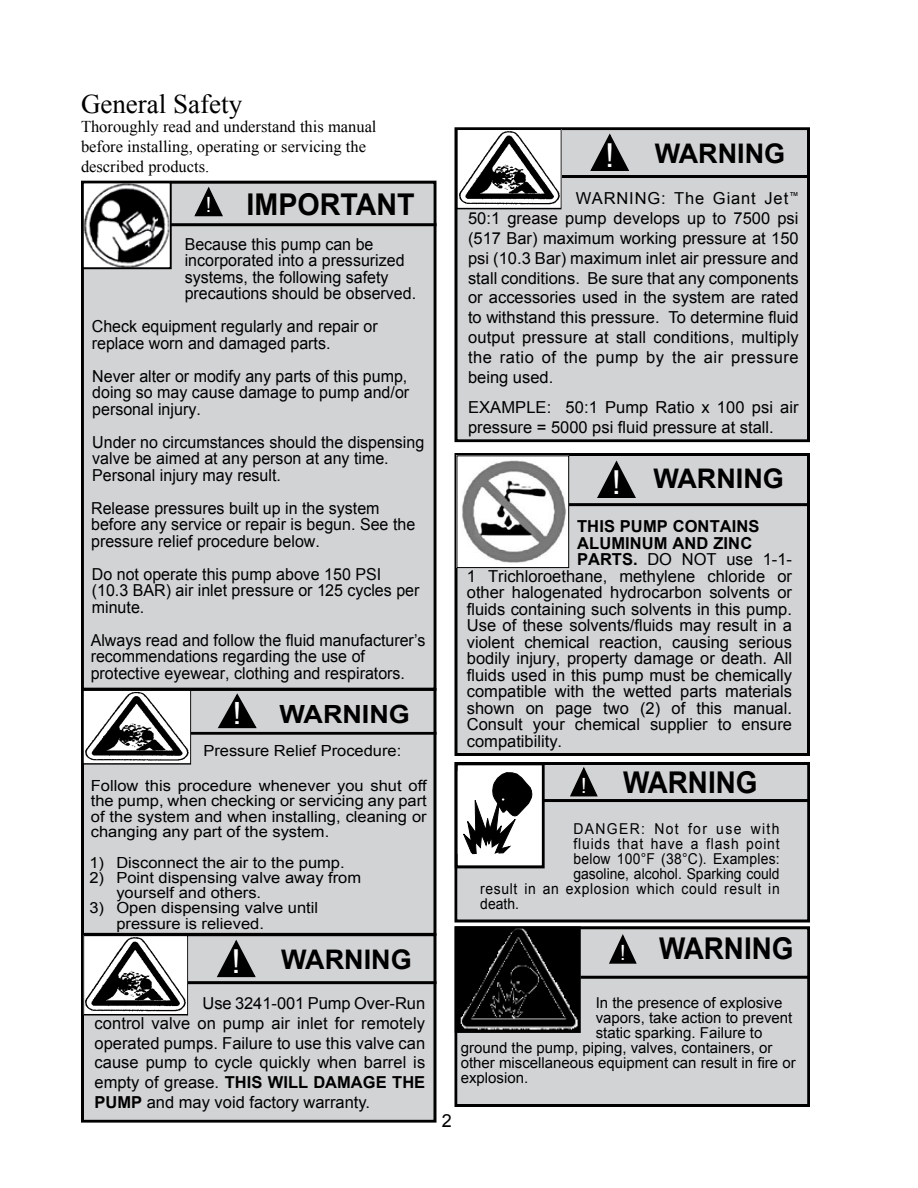
<style>
.page{position:relative;width:918px;height:1188px;background:#fff}
.page>*{position:absolute;margin:0;border:0;box-sizing:border-box;transform-origin:0 0}
.t1{font:33px "Arial";color:#fff}
.t2{font:700 30px "Arial";color:#000;scale:.93 1}
.t3{font:700 30px "Arial";color:#000;scale:.95 1}
.t4{font:700 27px "Arial";color:#000}
.t5{font:27px "Times New Roman";color:#000}
.t6{font:700 25.05px "Arial";color:#000;scale:1.08 1}
.t7{font:18px "Arial";color:#000}
.t8{font:16.5px/19.8px "Arial";color:#000}
.t9{font:16.5px/19.8px "Times New Roman";color:#000}
.t10{font:700 16.5px "Arial";letter-spacing:.005em;color:#000}
.t11{font:15.3px/15.3px "Arial";color:#000;scale:1.08 1}
.t12{font:15px "Arial";color:#000}
.t13{font:15px "Arial";color:#000;scale:.93 1}
.t14{font:15px "Arial";letter-spacing:.045em;color:#000;scale:.93 1}
.t15{font:15px "Arial";letter-spacing:.06em;color:#000;scale:.93 1}
.t16{font:15px "Arial";letter-spacing:.1em;color:#000;scale:.93 1}
.s1{font-weight:400;font-size:21px;color:#fff}
.s2{font-weight:400;font-size:30.6px;color:#fff}
.s3{font-weight:700}
.s4{font-weight:400;font-size:33px;color:#fff}
</style>
<div class="page">
<div style="left:456px;top:129px;width:352px;height:312px;background:#d1d3d4"></div>
<div style="left:455px;top:127px;width:355px;height:315px;border:3px solid #000"></div>
<div style="left:82px;top:182px;width:353px;height:507px;background:#d1d3d4"></div>
<div style="left:81px;top:181px;width:356px;height:510px;border:3px solid #000"></div>
<svg style="left:194px;top:186px;width:29px;height:31px"></svg>
<hr style="left:170px;top:223px;width:267px;height:3px;background:#000">
<img style="left:85px;top:184px;width:84px;height:82px">
<div style="left:82px;top:181px;width:90px;height:88px;border:2px solid #000"></div>
<div style="left:82px;top:690px;width:353px;height:244px;background:#d1d3d4"></div>
<div style="left:81px;top:688px;width:355px;height:248px;border:3px solid #000"></div>
<svg style="left:218px;top:693px;width:39px;height:36px"></svg>
<hr style="left:188px;top:732px;width:248px;height:3px;background:#000">
<img style="left:85px;top:692px;width:104px;height:70px">
<div style="left:83px;top:690px;width:108px;height:74px;border:1px solid #000"></div>
<div style="left:456px;top:454px;width:352px;height:300px;background:#d1d3d4"></div>
<div style="left:454px;top:453px;width:356px;height:303px;border:3px solid #000"></div>
<svg style="left:597px;top:460px;width:39px;height:38px"></svg>
<hr style="left:569px;top:503px;width:241px;height:3px;background:#000">
<img style="left:459px;top:457px;width:108px;height:109px">
<div style="left:457px;top:455px;width:112px;height:113px;border:1px solid #000"></div>
<svg style="left:590px;top:133px;width:40px;height:38px"></svg>
<hr style="left:561px;top:175px;width:249px;height:3px;background:#000">
<img style="left:459px;top:131px;width:101px;height:76px">
<div style="left:457px;top:129px;width:105px;height:80px;border:1px solid #000"></div>
<div style="left:456px;top:764px;width:353px;height:157px;background:#d1d3d4"></div>
<div style="left:454px;top:762px;width:356px;height:160px;border:3px solid #000"></div>
<div style="left:458px;top:764px;width:85px;height:103px;background:#fff"></div>
<svg style="left:463px;top:772px;width:69px;height:82px"></svg>
<div style="left:455px;top:762px;width:90px;height:106px;border:3px solid #000"></div>
<svg style="left:570px;top:767px;width:28px;height:30px"></svg>
<hr style="left:543px;top:799px;width:267px;height:3px;background:#000">
<div style="left:456px;top:928px;width:353px;height:178px;background:#d1d3d4"></div>
<div style="left:454px;top:926px;width:356px;height:181px;border:3px solid #000"></div>
<img style="left:458px;top:929px;width:120px;height:101px">
<div style="left:455px;top:926px;width:126px;height:107px;border:2px solid #000"></div>
<svg style="left:609px;top:934px;width:28px;height:30px"></svg>
<hr style="left:580px;top:976px;width:230px;height:3px;background:#000">
<div style="left:82px;top:935px;width:353px;height:186px;background:#d1d3d4"></div>
<div style="left:81px;top:933px;width:355px;height:190px;border:3px solid #000"></div>
<svg style="left:217px;top:939px;width:39px;height:39px"></svg>
<hr style="left:187px;top:981px;width:249px;height:3px;background:#000">
<img style="left:85px;top:937px;width:101px;height:76px">
<div style="left:83px;top:935px;width:105px;height:80px;border:1px solid #000"></div>
<h3 class="t5" style="left:81px;top:86px;width:163px">General Safety</h3>
<p class="t9" style="left:81px;top:117px;width:297px">Thoroughly read and understand this manual before installing, operating or servicing the described products.</p>
<h2 class="t3" style="left:206px;top:185px;width:221px"><span class="s1">!</span> IMPORTANT</h2>
<p class="t8" style="left:185px;top:236px;width:233px;line-height:16.5px">Because this pump can be incorporated into a pressurized systems, the following safety precautions should be observed.</p>
<p class="t8" style="left:92px;top:319px;width:287px;line-height:16.5px">Check equipment regularly and repair or replace worn and damaged parts.</p>
<p class="t8" style="left:92px;top:368px;width:319px;line-height:16.5px;text-align:justify">Never alter or modify any parts of this pump, doing so may cause damage to pump and/or personal injury.</p>
<p class="t8" style="left:92px;top:434px;width:334px;line-height:16.5px">Under no circumstances should the dispensing valve be aimed at any person at any time.<br>Personal injury may result.</p>
<p class="t8" style="left:91px;top:500px;width:326px;line-height:16.5px">Release pressures built up in the system before any service or repair is begun. See the pressure relief procedure below.</p>
<p class="t8" style="left:92px;top:566px;width:329px;line-height:16.5px">Do not operate this pump above 150 PSI (10.3 BAR) air inlet pressure or 125 cycles per minute.</p>
<p class="t8" style="left:91px;top:632px;width:336px;line-height:16.5px">Always read and follow the fluid manufacturer’s recommendations regarding the use of protective eyewear, clothing and respirators.</p>
<h3 class="t6" style="left:233px;top:698px;width:166px"><span class="s2">!</span> WARNING</h3>
<p class="t11" style="left:203px;top:743px;width:185px">Pressure Relief Procedure:</p>
<p class="t11" style="left:91px;top:778px;width:313px;text-align:justify">Follow this procedure whenever you shut off the pump, when checking or servicing any part of the system and when installing, cleaning or changing any part of the system.</p>
<p class="t11" style="left:89px;top:855px;width:238px">1) Disconnect the air to the pump.</p>
<p class="t11" style="left:116px;top:870px;width:228px;text-indent:-27px">2) Point dispensing valve away from yourself and others.</p>
<p class="t11" style="left:116px;top:901px;width:188px;text-indent:-27px">3) Open dispensing valve until pressure is relieved.</p>
<h1 class="t1" style="left:232px;top:939px;width:11px">!</h1>
<p class="t8" style="left:94px;top:993px;width:332px;text-align:justify;text-indent:108px">Use 3241-001 Pump Over-Run control valve on pump air inlet for remotely operated pumps. Failure to use this valve can cause pump to cycle quickly when barrel is empty of grease. <span class="s3">THIS WILL DAMAGE THE PUMP</span> and may void factory warranty.</p>
<h3 class="t4" style="left:281px;top:942px;width:132px">WARNING</h3>
<h3 class="t4" style="left:605px;top:135px;width:182px"><span class="s4">!</span> WARNING</h3>
<p class="t8" style="left:468px;top:189px;width:332px;text-align:justify;text-indent:108px">WARNING: The Giant Jet<sup>™ </sup>50:1 grease pump develops up to 7500 psi (517 Bar) maximum working pressure at 150 psi (10.3 Bar) maximum inlet air pressure and stall conditions. Be sure that any components or accessories used in the system are rated to withstand this pressure. To determine fluid output pressure at stall conditions, multiply the ratio of the pump by the air pressure being used.</p>
<p class="t8" style="left:468px;top:398px;width:332px">EXAMPLE: 50:1 Pump Ratio x 100 psi air pressure = 5000 psi fluid pressure at stall.</p>
<h3 class="t4" style="left:612px;top:461px;width:173px"><span class="s4">!</span> WARNING</h3>
<p class="t10" style="left:577px;top:515px;width:184px">THIS PUMP CONTAINS</p>
<p class="t10" style="left:577px;top:532px;width:177px">ALUMINUM AND ZINC</p>
<p class="t8" style="left:577px;top:550px;width:216px"><span class="s3">PARTS.</span> DO NOT use 1-1-</p>
<p class="t8" style="left:467px;top:566px;width:327px">1 Trichloroethane, methylene chloride or</p>
<p class="t8" style="left:467px;top:583px;width:327px">other halogenated hydrocarbon solvents or</p>
<p class="t8" style="left:467px;top:599px;width:327px">fluids containing such solvents in this pump.</p>
<p class="t8" style="left:467px;top:616px;width:327px">Use of these solvents/fluids may result in a</p>
<p class="t8" style="left:467px;top:632px;width:327px">violent chemical reaction, causing serious</p>
<p class="t8" style="left:467px;top:649px;width:327px">bodily injury, property damage or death. All</p>
<p class="t8" style="left:467px;top:665px;width:327px">fluids used in this pump must be chemically</p>
<p class="t8" style="left:467px;top:682px;width:327px">compatible with the wetted parts materials</p>
<p class="t8" style="left:467px;top:698px;width:327px">shown on page two (2) of this manual.</p>
<p class="t8" style="left:467px;top:715px;width:327px">Consult your chemical supplier to ensure</p>
<p class="t8" style="left:467px;top:731px;width:97px">compatibility.</p>
<h2 class="t2" style="left:581px;top:763px;width:191px"><span class="s1">!</span> WARNING</h2>
<p class="t16" style="left:573px;top:819px;width:223px">DANGER: Not for use with</p>
<p class="t15" style="left:573px;top:834px;width:223px">fluids that have a flash point</p>
<p class="t13" style="left:573px;top:849px;width:223px">below 100°F (38°C). Examples:</p>
<p class="t13" style="left:573px;top:864px;width:223px">gasoline, alcohol. Sparking could</p>
<p class="t14" style="left:480px;top:879px;width:324px">result in an explosion which could result in</p>
<p class="t13" style="left:480px;top:894px;width:43px">death.</p>
<h2 class="t2" style="left:620px;top:929px;width:188px"><span class="s1">!</span> WARNING</h2>
<p class="t12" style="left:596px;top:993px;width:188px">In the presence of explosive</p>
<p class="t12" style="left:596px;top:1008px;width:198px">vapors, take action to prevent</p>
<p class="t12" style="left:596px;top:1023px;width:168px">static sparking. Failure to</p>
<p class="t12" style="left:461px;top:1038px;width:313px">ground the pump, piping, valves, containers, or</p>
<p class="t12" style="left:461px;top:1053px;width:337px">other miscellaneous equipment can result in fire or</p>
<p class="t12" style="left:461px;top:1068px;width:69px">explosion.</p>
<p class="t7" style="left:442px;top:1108px;width:12px">2</p>
</div>
